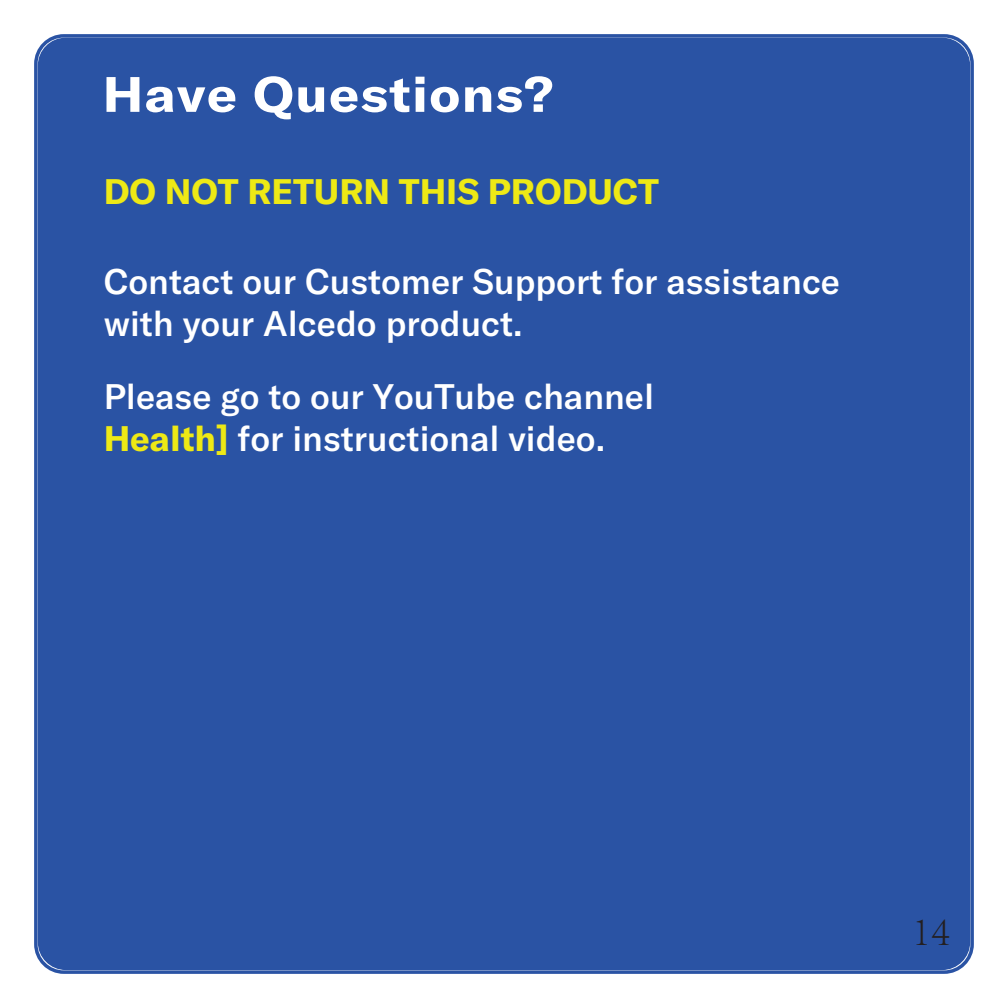
<style>
.page{position:relative;width:1008px;height:1008px;background:#fff}
.page>*{position:absolute;margin:0;border:0;box-sizing:border-box;transform-origin:0 0}
.t1{font:700 49px "GT America";letter-spacing:.025em;color:#fff;scale:1.1 1}
.t2{font:300 42px "Adobe Song Std";color:#231f20}
.t3{font:500 35px/42px "GT America";color:#fff}
.t4{font:700 35px "GT America";color:#eee915}
.s1{font-weight:700;color:#eee915}
</style>
<div class="page">
<div style="left:38px;top:38px;width:932px;height:932px;background:#2a53a4;border-radius:28px"></div>
<div style="left:34px;top:34px;width:940px;height:940px;border:4px solid #2a53a4;border-radius:28px"></div>
<h1 class="t1" style="left:103px;top:64px;width:411px">Have Questions?</h1>
<p class="t4" style="left:104px;top:170px;width:557px">DO NOT RETURN THIS PRODUCT</p>
<p class="t3" style="left:104px;top:261px;width:738px">Contact our Customer Support for assistance with your Alcedo product.</p>
<p class="t3" style="left:104px;top:376px;width:552px">Please go to our YouTube channel<br><span class="s1">Health]</span> for instructional video.</p>
<p class="t2" style="left:912px;top:907px;width:40px">14</p>
</div>
